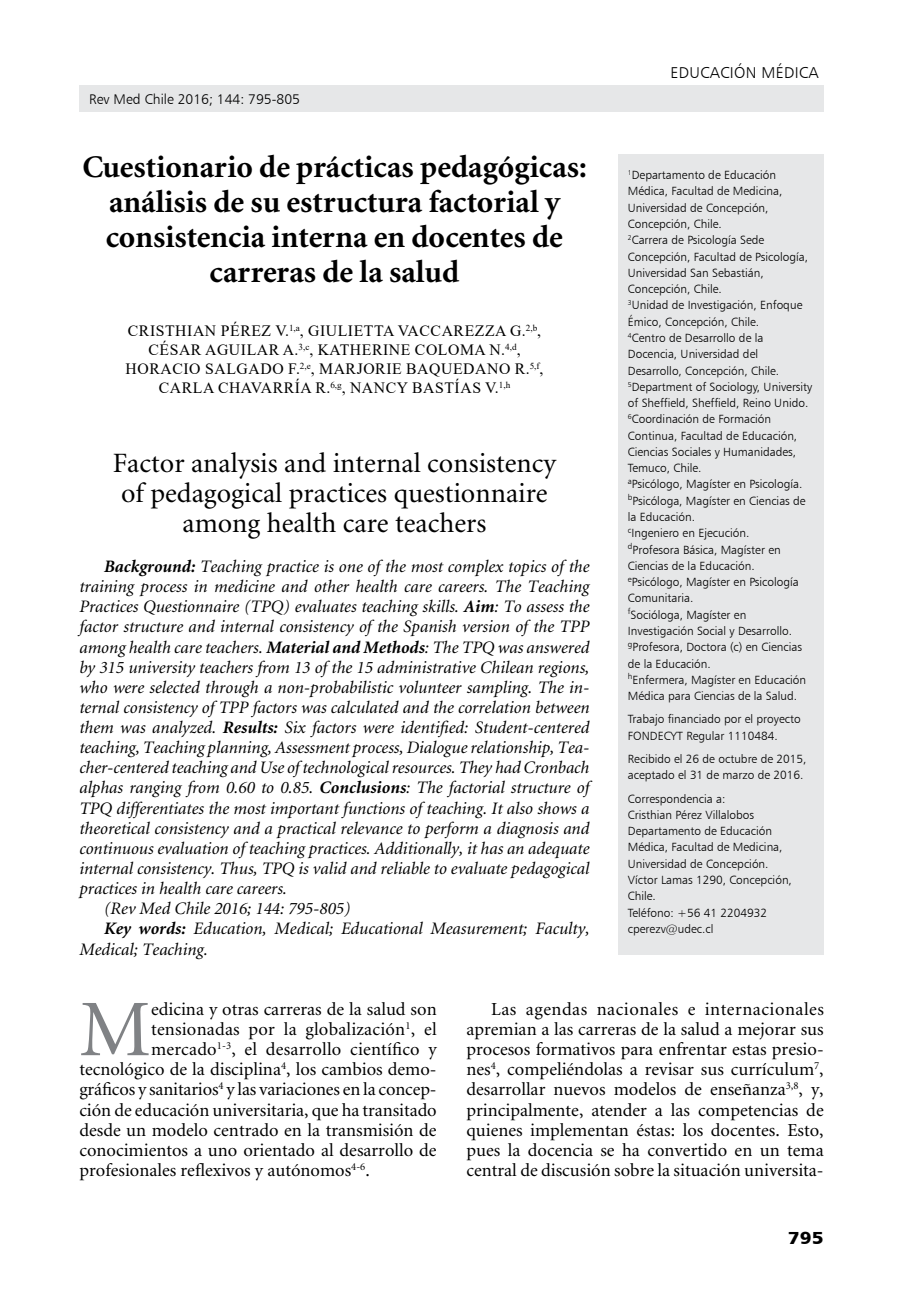
<style>
.page{position:relative;width:918px;height:1315px;background:#fff}
.page>*{position:absolute;margin:0;border:0;box-sizing:border-box;transform-origin:0 0}
.t1{font:80.33px "Minion";color:#808285}
.t2{font:700 31.5px/35px "Minion";color:#000;text-align:center}
.t3{font:28px/29.8px "Minion";color:#000;text-align:center}
.t4{font:18.38px/20.1px "Minion";color:#000;text-align:justify}
.t5{font:italic 17.5px "Minion";color:#000}
.t6{font:17.5px "Humanist 777 BT Black B";color:#000;scale:1.1 1}
.t7{font:15.75px/18.9px "Times New Roman";letter-spacing:.035em;color:#000;text-align:center}
.t8{font:15.75px "Humanist 777 BT Light B";letter-spacing:.02em;color:#000}
.t9{font:14px "Humanist 777 BT Light B";color:#000}
.t10{font:11.9px/16.3px "Humanist 777 BT Light B";color:#000}
.s1{font-weight:700}
</style>
<div class="page">
<div style="left:79px;top:85px;width:744px;height:26px;background:#e6e7e8"></div>
<div style="left:618px;top:154px;width:205px;height:800px;background:#e6e7e8"></div>
<p class="t9" style="left:89px;top:90px;width:212px">Rev Med Chile 2016; 144: 795-805</p>
<h2 class="t2" style="left:82px;top:151px;width:506px">Cuestionario de prácticas pedagógicas: análisis de su estructura factorial y consistencia interna en docentes de carreras de la salud</h2>
<p class="t7" style="left:126px;top:321px;width:419px">CRISTHIAN PÉREZ V.<sup>1,A</sup>, GIULIETTA VACCAREZZA G.<sup>2,B</sup>, CÉSAR AGUILAR A.<sup>3,C</sup>, KATHERINE COLOMA N.<sup>4,D</sup>, HORACIO SALGADO F.<sup>2,E</sup>, MARJORIE BAQUEDANO R.<sup>5,F</sup>, CARLA CHAVARRÍA R.<sup>6,G</sup>, NANCY BASTÍAS V.<sup>1,H</sup></p>
<h3 class="t3" style="left:113px;top:449px;width:444px">Factor analysis and internal consistency of pedagogical practices questionnaire among health care teachers</h3>
<p class="t5" style="left:104px;top:558px;width:487px"><span class="s1">Background:</span> Teaching practice is one of the most complex topics of the</p>
<p class="t5" style="left:79px;top:578px;width:511px">training process in medicine and other health care careers. The Teaching</p>
<p class="t5" style="left:79px;top:598px;width:511px">Practices Questionnaire (TPQ) evaluates teaching skills. <span class="s1">Aim</span>: To assess the</p>
<p class="t5" style="left:79px;top:618px;width:511px">factor structure and internal consistency of the Spanish version of the TPP</p>
<p class="t5" style="left:79px;top:638px;width:511px">among health care teachers. <span class="s1">Material and Methods</span>: The TPQ was answered</p>
<p class="t5" style="left:79px;top:658px;width:511px">by 315 university teachers from 13 of the 15 administrative Chilean regions,</p>
<p class="t5" style="left:79px;top:678px;width:511px">who were selected through a non-probabilistic volunteer sampling. The in-</p>
<p class="t5" style="left:79px;top:698px;width:512px">ternal consistency of TPP factors was calculated and the correlation between</p>
<p class="t5" style="left:79px;top:719px;width:512px">them was analyzed. <span class="s1">Results:</span> Six factors were identified: Student-centered</p>
<p class="t5" style="left:79px;top:739px;width:511px">teaching, Teaching planning, Assessment process, Dialogue relationship, Tea-</p>
<p class="t5" style="left:79px;top:759px;width:511px">cher-centered teaching and Use of technological resources. They had Cronbach</p>
<p class="t5" style="left:79px;top:779px;width:511px">alphas ranging from 0.60 to 0.85. <span class="s1">Conclusions</span>: The factorial structure of</p>
<p class="t5" style="left:79px;top:799px;width:511px">TPQ differentiates the most important functions of teaching. It also shows a</p>
<p class="t5" style="left:79px;top:819px;width:511px">theoretical consistency and a practical relevance to perform a diagnosis and</p>
<p class="t5" style="left:79px;top:839px;width:511px">continuous evaluation of teaching practices. Additionally, it has an adequate</p>
<p class="t5" style="left:79px;top:859px;width:511px">internal consistency. Thus, TPQ is valid and reliable to evaluate pedagogical</p>
<p class="t5" style="left:79px;top:880px;width:209px">practices in health care careers.</p>
<p class="t5" style="left:104px;top:900px;width:248px">(Rev Med Chile 2016; 144: 795-805)</p>
<p class="t5" style="left:104px;top:920px;width:487px"><span class="s1">Key words:</span> Education, Medical; Educational Measurement; Faculty,</p>
<p class="t5" style="left:79px;top:940px;width:130px">Medical; Teaching.</p>
<p class="t8" style="left:670px;top:63px;width:150px">educación médica</p>
<p class="t10" style="left:628px;top:167px;width:186px"><sup>1</sup>Departamento de Educación<br>Médica, Facultad de Medicina,<br>U niversidad de Concepción,<br>Concepción, Chile.<br><sup>2</sup>Carrera de Psicología Sede<br>Concepción, Facultad de Psicología,<br>U niversidad San Sebastián,<br>Concepción, Chile.<br><sup>3</sup>U nidad de I nvestigación, E nfoque<br>É mico, Concepción, Chile.<br><sup>4</sup>Centro de Desarrollo de la<br>Docencia, U niversidad del<br>Desarrollo, Concepción, Chile.<br><sup>5</sup>Department of Sociology, U niversity of Sheffield, Sheffield, Reino U nido.<br><sup>6</sup>Coordinación de Formación<br>Continua, Facultad de Educación,<br>Ciencias Sociales y Humanidades,<br>Temuco, Chile.<br><sup>a</sup>Psicólogo, Magíster en Psicología. <sup>b</sup>Psicóloga, Magíster en Ciencias de la Educación.<br><sup>c</sup>I ngeniero en Ejecución.<br><sup>d</sup>Profesora Básica, Magíster en<br>Ciencias de la Educación. <sup>e</sup>Psicólogo, Magíster en Psicología<br>Comunitaria.<br><sup>f</sup>Socióloga, Magíster en<br>I nvestigación Social y Desarrollo. <sup>g</sup>Profesora, Doctora (c) en Ciencias de la Educación.<br><sup>h</sup>E nfermera, Magíster en Educación<br>Médica para Ciencias de la Salud.</p>
<p class="t10" style="left:628px;top:711px;width:174px">Trabajo financiado por el proyecto<br>FONDEC</p>
<p class="t10" style="left:628px;top:723px;width:180px;line-height:23.3px;text-indent:43px">YT Regular 1110484.<br>Recibido el 26 de octubre de 2015,</p>
<p class="t10" style="left:628px;top:763px;width:177px;line-height:23.3px">aceptado el 31 de marzo de 2016.<br>Correspondencia a:</p>
<p class="t10" style="left:628px;top:806px;width:166px">Cristhian Pérez Villalobos<br>Departamento de Educación<br>Médica, Facultad de Medicina,<br>U niversidad de Concepción.<br>Víctor Lamas 1290, Concepción,<br>Chile.<br>Teléfono: +56 41 2204932 cperezv@udec.cl</p>
<h1 class="t1" style="left:79px;top:990px;width:73px">M</h1>
<p class="t4" style="left:151px;top:999px;width:287px">edicina y otras carreras de la salud son</p>
<p class="t4" style="left:151px;top:1019px;width:287px">tensionadas por la globalización<sup>1</sup>, el</p>
<p class="t4" style="left:151px;top:1040px;width:287px">mercado<sup>1-3</sup>, el desarrollo científico y</p>
<p class="t4" style="left:79px;top:1060px;width:359px">tecnológico de la disciplina<sup>4</sup>, los cambios demo-</p>
<p class="t4" style="left:79px;top:1080px;width:359px">gráficos y sanitarios<sup>4</sup> y las variaciones en la concep-</p>
<p class="t4" style="left:79px;top:1100px;width:359px">ción de educación universitaria, que ha transitado</p>
<p class="t4" style="left:79px;top:1120px;width:359px">desde un modelo centrado en la transmisión de</p>
<p class="t4" style="left:79px;top:1140px;width:359px">conocimientos a uno orientado al desarrollo de</p>
<p class="t4" style="left:79px;top:1160px;width:292px">profesionales reflexivos y autónomos<sup>4-6</sup>.</p>
<p class="t4" style="left:466px;top:999px;width:359px;text-indent:25px">Las agendas nacionales e internacionales apremian a las carreras de la salud a mejorar sus procesos formativos para enfrentar estas presio&shy;nes<sup>4</sup>, compeliéndolas a revisar sus currículum<sup>7</sup>, desarrollar nuevos modelos de enseñanza<sup>3,8</sup>, y, principalmente, atender a las competencias de quienes implementan éstas: los docentes. Esto, pues la docencia se ha convertido en un tema central de discusión sobre la situación universita-</p>
<p class="t6" style="left:788px;top:1226px;width:34px">795</p>
</div>
